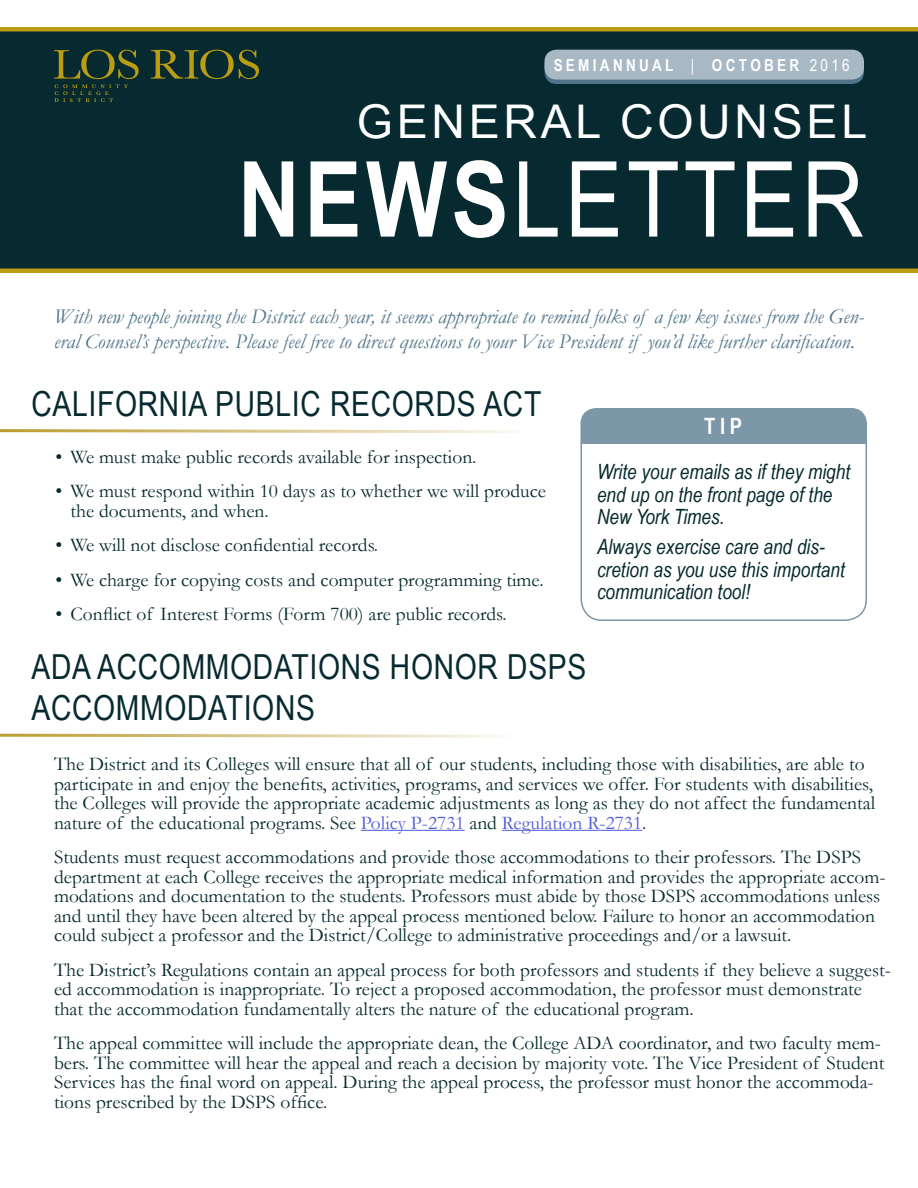
<style>
.page{position:relative;width:918px;height:1188px;background:#fff}
.page>*{position:absolute;margin:0;border:0;box-sizing:border-box;transform-origin:0 0}
.t1{font:105px "Arial Narrow";letter-spacing:.04em;color:#fff}
.t2{font:46.5px "Arial";letter-spacing:.08em;color:#fff}
.t3{font:34.5px/41.4px "Arial Narrow";letter-spacing:.02em;color:#062a2f}
.t4{font:700 22.5px "Arial Narrow";color:#fff}
.t5{font:italic 21px/25.2px "Garamond";color:#50748a}
.t6{font:italic 21px/22.5px "Arial Narrow";color:#062a2f}
.t7{font:19.5px/19.5px "Garamond";color:#062a2f}
.t8{font:700 16.5px "Arial Narrow";letter-spacing:.2em;color:#fff}
.s1{font-weight:400}
.s2{font-weight:700}
.s3{color:#4f5cd6}
</style>
<div class="page">
<svg style="left:0;top:733px;width:502px;height:5px"></svg>
<hr style="left:361px;top:830px;width:104px;height:1px;background:#4f5cd6">
<hr style="left:502px;top:830px;width:140px;height:1px;background:#4f5cd6">
<svg style="left:580px;top:445px;width:287px;height:176px"></svg>
<svg style="left:0;top:429px;width:515px;height:4px"></svg>
<div style="left:580px;top:408px;width:287px;height:37px;background:#7c97a7"></div>
<div style="left:0;top:27px;width:918px;height:246px;background:#062a2f"></div>
<div style="left:544px;top:54px;width:320px;height:30px;background:#50748a;border-radius:12px"></div>
<div style="left:544px;top:50px;width:320px;height:30px;background:#a8b9c5;border-radius:12px"></div>
<svg style="left:54px;top:50px;width:205px;height:52px"></svg>
<p class="t8" style="left:554px;top:52px;width:298px">SEMIANNUAL <span class="s1">|</span> OCTOBER <span class="s1">2016</span></p>
<h2 class="t2" style="left:357px;top:91px;width:512px">GENERAL COUNSEL</h2>
<h1 class="t1" style="left:238px;top:123px;width:628px"><span class="s2">NEWS</span>LETTER</h1>
<p class="t5" style="left:54px;top:303px;width:812px">With new people joining the District each year, it seems appropriate to remind folks of a few key issues from the Gen&shy;eral Counsel’s perspective. Please feel free to direct questions to your Vice President if you’d like further clarification.</p>
<h3 class="t3" style="left:32px;top:381px;width:511px">CALIFORNIA PUBLIC RECORDS ACT</h3>
<p class="t7" style="left:56px;top:446px;width:423px">• We must make public records available for inspection.</p>
<p class="t7" style="left:70px;top:481px;width:477px;text-indent:-15px">• We must respond within 10 days as to whether we will produce the documents, and when.</p>
<p class="t7" style="left:56px;top:535px;width:324px">• We will not disclose confidential records.</p>
<p class="t7" style="left:56px;top:569px;width:490px">• We charge for copying costs and computer programming time.</p>
<p class="t7" style="left:56px;top:604px;width:453px">• Conflict of Interest Forms (Form 700) are public records.</p>
<p class="t4" style="left:704px;top:409px;width:39px">TIP</p>
<p class="t6" style="left:597px;top:460px;width:255px">Write your emails as if they might end up on the front page of the<br>New York Times.</p>
<p class="t6" style="left:597px;top:535px;width:249px">Always exercise care and dis&shy;cretion as you use this important communication tool!</p>
<h3 class="t3" style="left:32px;top:644px;width:556px">ADA ACCOMMODATIONS HONOR DSPS<br>ACCOMMODATIONS</h3>
<p class="t7" style="left:54px;top:754px;width:823px">The District and its Colleges will ensure that all of our students, including those with disabilities, are able to participate in and enjoy the benefits, activities, programs, and services we offer. For students with disabilities, the Colleges will provide the appropriate academic adjustments as long as they do not affect the fundamental nature of the educational programs. See <span class="s3">Policy P-2731</span> and <span class="s3">Regulation R-2731</span>.</p>
<p class="t7" style="left:54px;top:847px;width:833px">Students must request accommodations and provide those accommodations to their professors. The DSPS department at each College receives the appropriate medical information and provides the appropriate accom&shy;modations and documentation to the students. Professors must abide by those DSPS accommodations unless and until they have been altered by the appeal process mentioned below. Failure to honor an accommodation could subject a professor and the District/College to administrative proceedings and/or a lawsuit.</p>
<p class="t7" style="left:54px;top:959px;width:838px">The District’s Regulations contain an appeal process for both professors and students if they believe a suggest&shy;ed accommodation is inappropriate. To reject a proposed accommodation, the professor must demonstrate that the accommodation fundamentally alters the nature of the educational program.</p>
<p class="t7" style="left:54px;top:1033px;width:832px">The appeal committee will include the appropriate dean, the College ADA coordinator, and two faculty mem&shy;bers. The committee will hear the appeal and reach a decision by majority vote. The Vice President of Student Services has the final word on appeal. During the appeal process, the professor must honor the accommoda&shy;tions prescribed by the DSPS office.</p>
</div>
